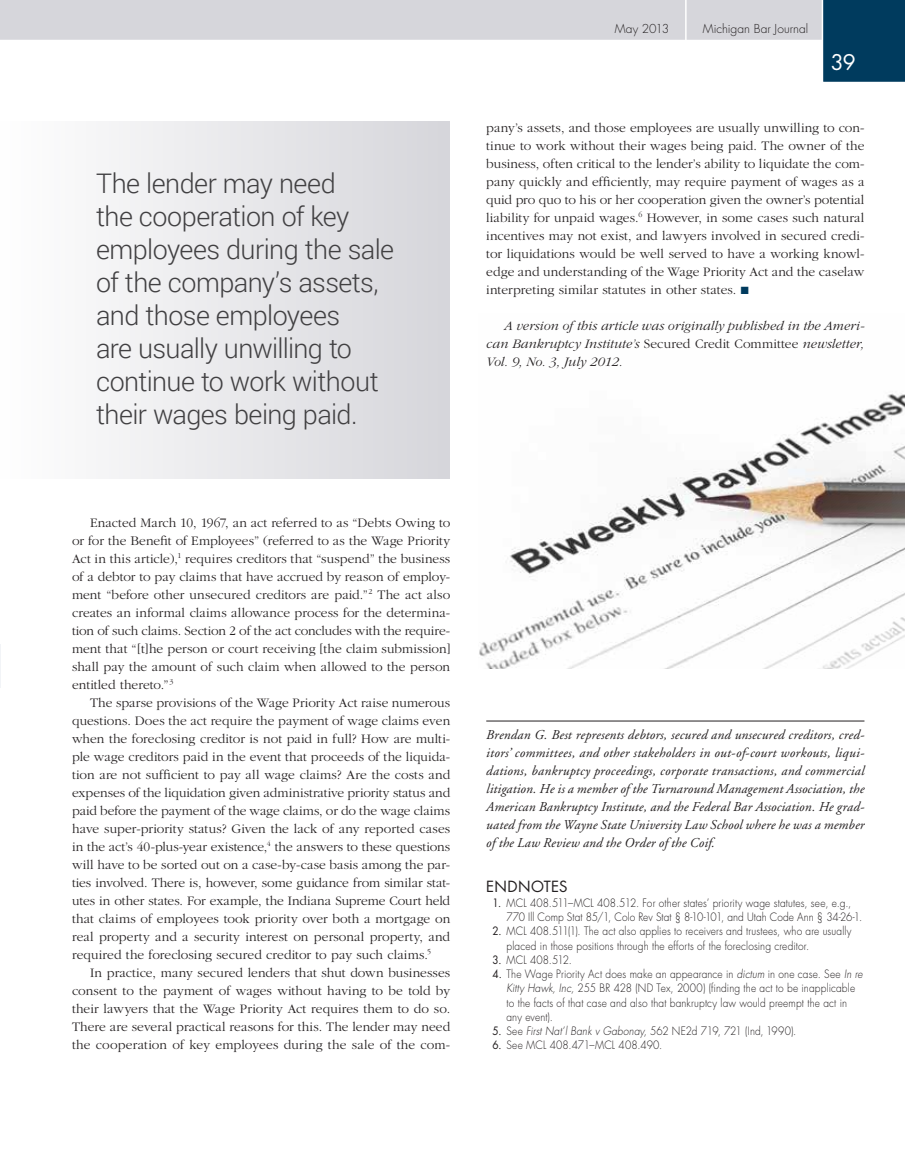
<style>
.page{position:relative;width:905px;height:1175px;background:#fff}
.page>*{position:absolute;margin:0;border:0;box-sizing:border-box;transform-origin:0 0}
.t1{font:300 27px/33px "Roboto";letter-spacing:-.02em;color:#414042}
.t2{font:21px "Futura";color:#fff}
.t3{font:15px "Futura";letter-spacing:.025em;color:#231f20}
.t4{font:300 13.5px/18px "Garamond";letter-spacing:.005em;color:#231f20;text-align:justify}
.t5{font:italic 13.5px/18px "Adobe Garamond";letter-spacing:.01em;color:#231f20;text-align:justify}
.t6{font:italic 300 13.5px/18px "Garamond";letter-spacing:.005em;color:#231f20;text-align:justify}
.t7{font:300 12px "Futura";color:#231f20}
.t8{font:300 11.25px/14.2px "Futura";letter-spacing:.015em;color:#231f20;scale:.9 1}
.s1{color:#003b5e}
.s2{font-style:normal}
.s3{font-weight:400}
.s4{font-style:italic}
</style>
<div class="page">
<div style="left:1px;top:122px;width:449px;height:356px;background:linear-gradient(to right,#fefefe,#d6d6db)"></div>
<img style="left:479px;top:393px;width:425px;height:275px">
<svg style="left:0;top:0;width:904px;height:82px"></svg>
<hr style="left:685px;top:0;width:1px;height:40px;background:#fff">
<hr style="left:0;top:644px;width:1px;height:44px;background:#d3dae6">
<hr style="left:486px;top:720px;width:378px;height:1px;background:#231f20">
<h1 class="t1" style="left:96px;top:166px;width:299px">The lender may need<br>the cooperation of key employees during the sale of the company’s assets, and those employees<br>are usually unwilling to continue to work without their wages being paid.</h1>
<p class="t4" style="left:72px;top:514px;width:380px;text-indent:18px">Enacted March 10, 1967, an act referred to as “Debts Owing to or for the Benefit of Employees” (referred to as the Wage Priority Act in this article),<sup>1</sup> requires creditors that “suspend” the business of a debtor to pay claims that have accrued by reason of employ&shy;ment “before other unsecured creditors are paid.”<sup>2</sup> The act also creates an informal claims allowance process for the determina&shy;tion of such claims. Section 2 of the act concludes with the require&shy;ment that “[t]he person or court receiving [the claim submission] shall pay the amount of such claim when allowed to the person entitled thereto.”<sup>3</sup></p>
<p class="t4" style="left:72px;top:694px;width:380px;text-indent:18px">The sparse provisions of the Wage Priority Act raise numerous questions. Does the act require the payment of wage claims even when the foreclosing creditor is not paid in full? How are multi&shy;ple wage creditors paid in the event that proceeds of the liquida&shy;tion are not sufficient to pay all wage claims? Are the costs and expenses of the liquidation given administrative priority status and paid before the payment of the wage claims, or do the wage claims have super-priority status? Given the lack of any reported cases in the act’s 40-plus-year existence,<sup>4</sup> the answers to these questions will have to be sorted out on a case-by-case basis among the par&shy;ties involved. There is, however, some guidance from similar stat&shy;utes in other states. For example, the Indiana Supreme Court held that claims of employees took priority over both a mortgage on real property and a security interest on personal property, and required the foreclosing secured creditor to pay such claims.<sup>5</sup></p>
<p class="t4" style="left:72px;top:964px;width:380px;text-indent:18px">In practice, many secured lenders that shut down businesses consent to the payment of wages without having to be told by their lawyers that the Wage Priority Act requires them to do so.<br>There are several practical reasons for this. The lender may need the cooperation of key employees during the sale of the com-</p>
<p class="t7" style="left:614px;top:21px;width:56px">May 2013</p>
<p class="t7" style="left:702px;top:21px;width:107px">Michigan Bar Journal</p>
<h2 class="t2" style="left:830px;top:48px;width:26px">39</h2>
<p class="t4" style="left:486px;top:119px;width:380px">pany’s assets, and those employees are usually unwilling to con&shy;tinue to work without their wages being paid. The owner of the business, often critical to the lender’s ability to liquidate the com&shy;pany quickly and efficiently, may require payment of wages as a quid pro quo to his or her cooperation given the owner’s potential liability for unpaid wages.<sup>6</sup> However, in some cases such natural incentives may not exist, and lawyers involved in secured credi&shy;tor liquidations would be well served to have a working knowl&shy;edge and understanding of the Wage Priority Act and the caselaw interpreting similar statutes in other states. <span class="s1">■</span></p>
<p class="t6" style="left:486px;top:317px;width:380px;text-indent:18px">A version of this article was originally published in the Ameri&shy;can Bankruptcy Institute’s <span class="s2">Secured Credit Committee</span> newsletter, Vol. 9, No. 3, July 2012.</p>
<p class="t5" style="left:486px;top:726px;width:380px">Brendan G. Best represents debtors, secured and unsecured creditors, cred&shy;itors’ committees, and other stakeholders in out-of-court workouts, liqui&shy;dations, bankruptcy proceedings, corporate transactions, and commercial litigation. He is a member of the Turnaround Management Association, the American Bankruptcy Institute, and the Federal Bar Association. He grad&shy;uated from the Wayne State University Law School where he was a member of the Law Review and the Order of the Coif.</p>
<p class="t3" style="left:486px;top:876px;width:83px">ENDNOTES</p>
<p class="t8" style="left:506px;top:895px;width:397px;text-indent:-14px"><span class="s3">1.</span> MCL 408.511–MCL 408.512. For other states’ priority wage statutes, see, e.g.,<br>770 Ill Comp Stat 85/1, Colo Rev Stat § 8-10-101, and Utah Code Ann § 34-26-1.</p>
<p class="t8" style="left:506px;top:924px;width:384px;text-indent:-14px"><span class="s3">2.</span> MCL 408.511(1). The act also applies to receivers and trustees, who are usually placed in those positions through the efforts of the foreclosing creditor.</p>
<p class="t8" style="left:492px;top:952px;width:90px"><span class="s3">3.</span> MCL 408.512.</p>
<p class="t8" style="left:506px;top:967px;width:397px;text-indent:-14px"><span class="s3">4.</span> The Wage Priority Act does make an appearance in <span class="s4">dictum</span> in one case. See <span class="s4">In re Kitty Hawk, Inc,</span> 255 BR 428 (ND Tex, 2000) (finding the act to be inapplicable to the facts of that case and also that bankruptcy law would preempt the act in any event).</p>
<p class="t8" style="left:492px;top:1024px;width:339px"><span class="s3">5.</span> See <span class="s4">First Nat’l Bank v Gabonay,</span> 562 NE2d 719, 721 (Ind, 1990).</p>
<p class="t8" style="left:492px;top:1038px;width:190px"><span class="s3">6.</span> See MCL 408.471–MCL 408.490.</p>
</div>
